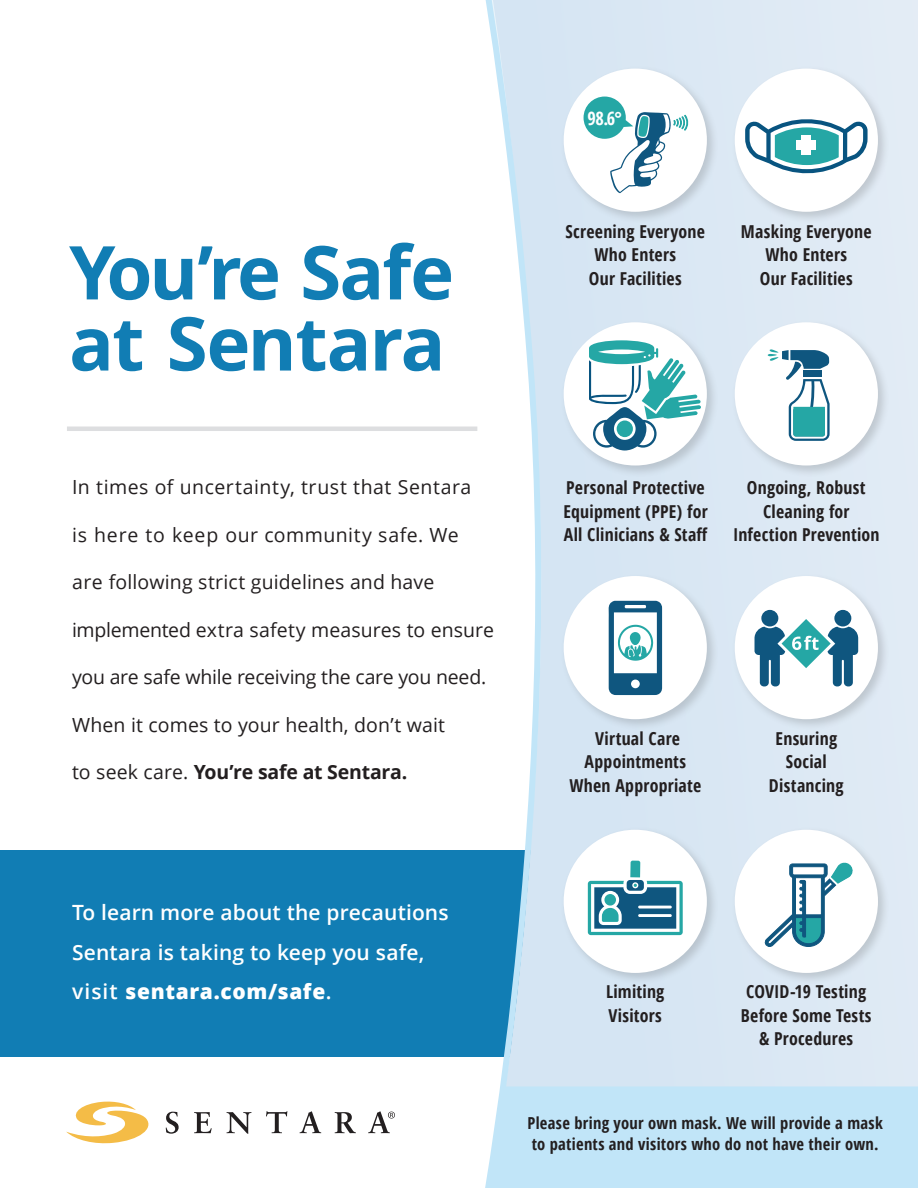
<style>
.page{position:relative;width:918px;height:1188px;background:#fff}
.page>*{position:absolute;margin:0;border:0;box-sizing:border-box;transform-origin:0 0}
.t1{font:700 74.25px/71.1px "Open Sans";letter-spacing:-.025em;color:#117db4}
.t2{font:600 21px/39.5px "Open Sans";letter-spacing:.005em;color:#fff}
.t3{font:19.5px "Open Sans";letter-spacing:.005em;color:#231f20}
.t4{font:19.5px "Open Sans";letter-spacing:-.015em;color:#231f20}
.t5{font:19.5px "Open Sans";letter-spacing:.025em;color:#231f20}
.t6{font:19.5px "Open Sans";letter-spacing:.03em;color:#231f20}
.t7{font:700 19.5px "Open Sans";letter-spacing:-.015em;color:#231f20}
.t8{font:700 condensed 18.3px "Open Sans";color:#fff}
.t9{font:700 condensed 17.85px/23.5px "Open Sans";letter-spacing:.015em;color:#231f20;text-align:center}
.t10{font:700 condensed 16.5px/20.5px "Open Sans";letter-spacing:.015em;color:#231f20}
.s1{font-weight:400}
.s2{font-weight:800}
</style>
<div class="page">
<div style="left:0;top:850px;width:568px;height:207px;background:#117db4"></div>
<div style="left:570px;top:0;width:348px;height:1086px;background:#dce8f4"></div>
<svg style="left:375px;top:0;width:195px;height:1188px"></svg>
<svg style="left:66px;top:1101px;width:83px;height:43px"></svg>
<svg style="left:166px;top:1112px;width:13px;height:22px"></svg>
<svg style="left:194px;top:1112px;width:18px;height:21px"></svg>
<svg style="left:227px;top:1112px;width:24px;height:22px"></svg>
<svg style="left:266px;top:1111px;width:21px;height:22px"></svg>
<svg style="left:300px;top:1111px;width:21px;height:22px"></svg>
<svg style="left:335px;top:1112px;width:21px;height:21px"></svg>
<svg style="left:368px;top:1111px;width:27px;height:22px"></svg>
<div style="left:560px;top:573px;width:159px;height:158px;background:#4f4f4f;opacity:.22"></div>
<div style="left:564px;top:576px;width:143px;height:143px;background:#fff;border-radius:50%"></div>
<svg style="left:609px;top:601px;width:53px;height:94px"></svg>
<div style="left:732px;top:573px;width:158px;height:158px;background:#4f4f4f;opacity:.22"></div>
<div style="left:735px;top:576px;width:143px;height:143px;background:#fff;border-radius:50%"></div>
<svg style="left:755px;top:610px;width:103px;height:76px"></svg>
<div style="left:561px;top:65px;width:158px;height:159px;background:#4f4f4f;opacity:.22"></div>
<div style="left:564px;top:69px;width:143px;height:143px;background:#fff;border-radius:50%"></div>
<div style="left:732px;top:65px;width:158px;height:159px;background:#4f4f4f;opacity:.22"></div>
<div style="left:735px;top:69px;width:143px;height:143px;background:#fff;border-radius:50%"></div>
<svg style="left:745px;top:119px;width:123px;height:55px"></svg>
<div style="left:802px;top:136px;width:9px;height:19px;background:#fff"></div>
<div style="left:797px;top:141px;width:19px;height:9px;background:#fff"></div>
<svg style="left:584px;top:97px;width:105px;height:96px"></svg>
<div style="left:560px;top:827px;width:159px;height:158px;background:#4f4f4f;opacity:.22"></div>
<div style="left:564px;top:830px;width:143px;height:143px;background:#fff;border-radius:50%"></div>
<svg style="left:588px;top:861px;width:95px;height:74px"></svg>
<div style="left:732px;top:827px;width:158px;height:158px;background:#4f4f4f;opacity:.22"></div>
<div style="left:735px;top:830px;width:143px;height:143px;background:#fff;border-radius:50%"></div>
<svg style="left:764px;top:862px;width:89px;height:85px"></svg>
<div style="left:732px;top:319px;width:158px;height:158px;background:#4f4f4f;opacity:.22"></div>
<div style="left:735px;top:322px;width:143px;height:144px;background:#fff;border-radius:50%"></div>
<svg style="left:768px;top:349px;width:62px;height:92px"></svg>
<div style="left:560px;top:319px;width:159px;height:158px;background:#4f4f4f;opacity:.22"></div>
<div style="left:564px;top:322px;width:143px;height:144px;background:#fff;border-radius:50%"></div>
<svg style="left:589px;top:340px;width:112px;height:111px"></svg>
<hr style="left:67px;top:427px;width:410px;height:4px;background:#dddee0">
<div style="left:487px;top:1086px;width:431px;height:102px;background:#c1e5f8"></div>
<p class="t1" style="left:69px;top:235px;width:387px">You’re Safe at Sentara</p>
<p class="t5" style="left:72px;top:474px;width:401px">In times of uncertainty, trust that Sentara</p>
<p class="t6" style="left:72px;top:521px;width:388px">is here to keep our community safe. We</p>
<p class="t3" style="left:72px;top:569px;width:364px">are following strict guidelines and have</p>
<p class="t3" style="left:72px;top:616px;width:424px">implemented extra safety measures to ensure</p>
<p class="t4" style="left:72px;top:664px;width:416px">you are safe while receiving the care you need.</p>
<p class="t3" style="left:72px;top:711px;width:375px">When it comes to your health, don’t wait</p>
<p class="t7" style="left:72px;top:758px;width:337px"><span class="s1">to seek care.</span> You’re safe at Sentara.</p>
<p class="t8" style="left:587px;top:105px;width:36px">98.6°</p>
<p class="t9" style="left:566px;top:219px;width:141px">Screening Everyone<br>Who Enters<br>Our Facilities</p>
<p class="t9" style="left:741px;top:219px;width:132px">Masking Everyone<br>Who Enters<br>Our Facilities</p>
<p class="t9" style="left:563px;top:476px;width:146px;text-align:left">Personal Protective<br>Equipment (PPE) for<br>All Clinicians &amp; Staff</p>
<p class="t9" style="left:733px;top:476px;width:148px">Ongoing, Robust<br>Cleaning for<br>Infection Prevention</p>
<p class="t9" style="left:569px;top:726px;width:133px">Virtual Care<br>Appointments<br>When Appropriate</p>
<p class="t9" style="left:769px;top:726px;width:76px">Ensuring<br>Social<br>Distancing</p>
<p class="t2" style="left:72px;top:893px;width:378px">To learn more about the precautions<br>Sentara is taking to keep you safe, visit <span class="s2">sentara.com/safe</span>.</p>
<p class="t9" style="left:606px;top:980px;width:60px;text-align:left">Limiting<br>Visitors</p>
<p class="t9" style="left:741px;top:980px;width:132px">COVID-19 Testing<br>Before Some Tests &amp; Procedures</p>
<p class="t10" style="left:528px;top:1113px;width:357px">Please bring your own mask. We will provide a mask to patients and visitors who do not have their own.</p>
</div>
